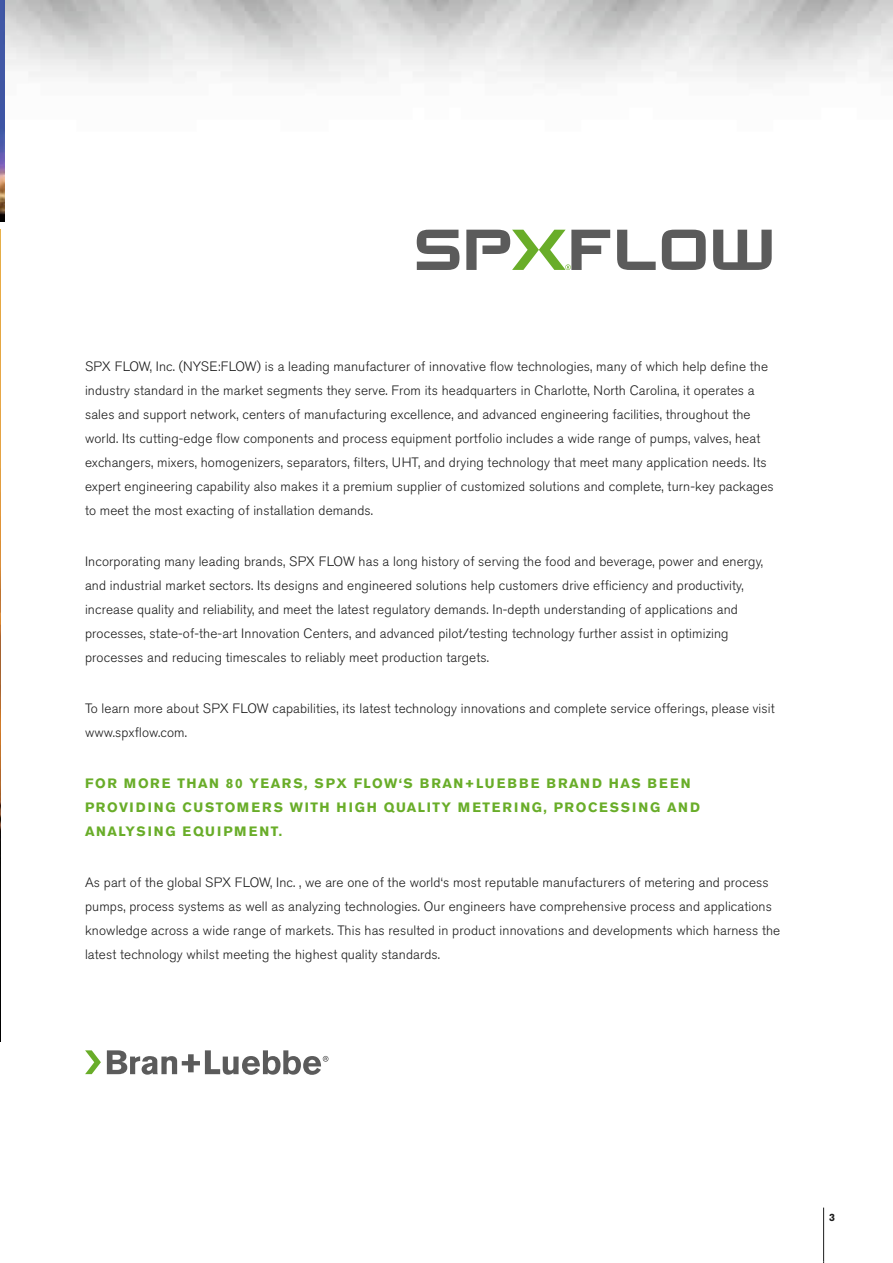
<style>
.page{position:relative;width:893px;height:1263px;background:#fff}
.page>*{position:absolute;margin:0;border:0;box-sizing:border-box;transform-origin:0 0}
.t1{font:300 13.5px/24px "Akzidenz Grotesk BE";letter-spacing:.01em;color:#1c1c1c}
.t2{font:700 13.5px/24px "Akzidenz Grotesk BE";letter-spacing:.11em;color:#69ad29}
.t3{font:700 10.5px "Akzidenz Grotesk BE";color:#1c1c1c}
</style>
<div class="page">
<svg style="left:85px;top:1050px;width:16px;height:24px"></svg>
<svg style="left:107px;top:1050px;width:221px;height:25px"></svg>
<svg style="left:417px;top:230px;width:42px;height:40px"></svg>
<svg style="left:662px;top:230px;width:44px;height:40px"></svg>
<svg style="left:617px;top:230px;width:39px;height:40px"></svg>
<svg style="left:713px;top:230px;width:59px;height:40px"></svg>
<svg style="left:466px;top:230px;width:144px;height:40px"></svg>
<hr style="left:823px;top:1207px;width:1px;height:54px;background:#1c1c1c">
<img style="left:0;top:0;width:5px;height:221px">
<img style="left:0;top:230px;width:1px;height:812px">
<p class="t1" style="left:85px;top:355px;width:690px">SPX FLOW, Inc. (NYSE:FLOW) is a leading manufacturer of innovative flow technologies, many of which help define the industry standard in the market segments they serve. From its headquarters in Charlotte, North Carolina, it operates a sales and support network, centers of manufacturing excellence, and advanced engineering facilities, throughout the world. Its cutting-edge flow components and process equipment portfolio includes a wide range of pumps, valves, heat exchangers, mixers, homogenizers, separators, filters, UHT, and drying technology that meet many application needs. Its expert engineering capability also makes it a premium supplier of customized solutions and complete, turn-key packages to meet the most exacting of installation demands.</p>
<p class="t1" style="left:85px;top:550px;width:680px">Incorporating many leading brands, SPX FLOW has a long history of serving the food and beverage, power and energy, and industrial market sectors. Its designs and engineered solutions help customers drive efficiency and productivity, increase quality and reliability, and meet the latest regulatory demands. In-depth understanding of applications and processes, state-of-the-art Innovation Centers, and advanced pilot/testing technology further assist in optimizing processes and reducing timescales to reliably meet production targets.</p>
<p class="t1" style="left:85px;top:697px;width:691px">To learn more about SPX FLOW capabilities, its latest technology innovations and complete service offerings, please visit www.spxflow.com.</p>
<p class="t2" style="left:85px;top:771px;width:616px">FOR MORE THAN 80 YEARS, SPX FLOW‘S BRAN+LUEBBE BRAND HAS BEEN<br>PROVIDING CUSTOMERS WITH HIGH QUALITY METERING, PROCESSING AND<br>ANALYSING EQUIPMENT.</p>
<p class="t1" style="left:85px;top:871px;width:697px">As part of the global SPX FLOW, Inc. , we are one of the world‘s most reputable manufacturers of metering and process pumps, process systems as well as analyzing technologies. Our engineers have comprehensive process and applications knowledge across a wide range of markets. This has resulted in product innovations and developments which harness the latest technology whilst meeting the highest quality standards.</p>
<p class="t3" style="left:829px;top:1211px;width:7px">3</p>
</div>
